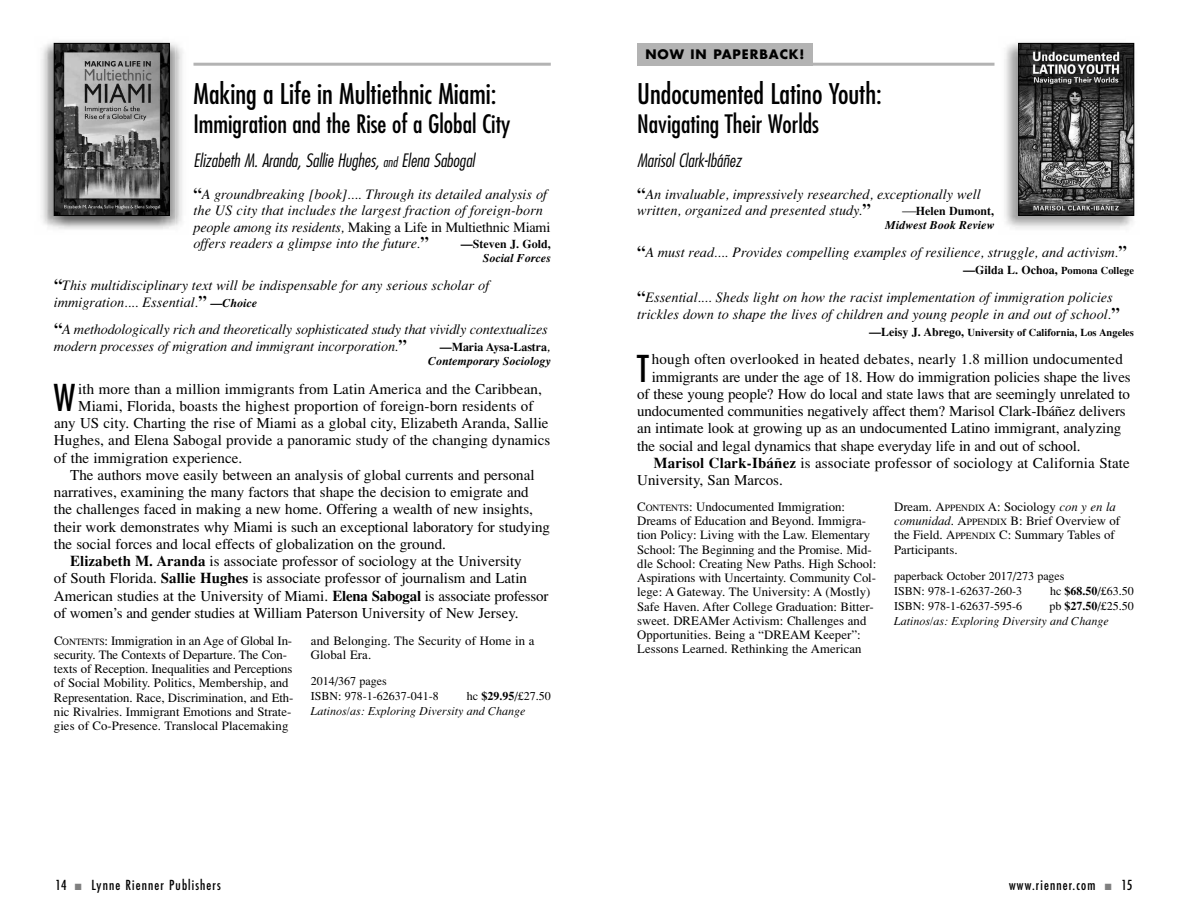
<style>
.page{position:relative;width:1188px;height:918px;background:#fff}
.page>*{position:absolute;margin:0;border:0;box-sizing:border-box;transform-origin:0 0}
.t1{font:condensed 36px "Futura";color:#000}
.t2{font:condensed 27.75px "Futura";color:#000}
.t3{font:condensed 24.75px "Futura";color:#000}
.t4{font:italic 300 condensed 18px "Futura";color:#000}
.t5{font:15px "Times";color:#000}
.t6{font:italic 14.25px/16.5px "Times";color:#000}
.t7{font:condensed 13.5px "Futura";letter-spacing:.08em;color:#000}
.t8{font:12.75px/14.2px "Times";color:#000}
.t9{font:700 12.75px "Futura";letter-spacing:.07em;color:#000}
.t10{font:12px/15px "Times";color:#000}
.t11{font:italic 12px/15px "Times";color:#000}
.t12{font:italic 700 12px/14.2px "Times";color:#000;text-align:right}
.t13{font:700 12px "Times";color:#000}
.t14{font:700 10.5px "Times";color:#000}
.s1{font-size:13.5px}
.s2{font-weight:700;font-style:normal;font-size:16.5px}
.s3{font-style:normal}
.s4{font-weight:700;font-size:12px}
.s5{font-weight:400;font-size:14.25px}
.s6{font-weight:700}
.s7{font-size:9.6px}
.s8{font-weight:700;font-style:normal}
.s9{color:#808080}
.s10{font-size:10.5px}
.s11{font-size:12px}
.s12{font-style:italic}
</style>
<div class="page">
<div style="left:637px;top:43px;width:176px;height:22px;background:#b3b3b3"></div>
<hr style="left:637px;top:63px;width:357px;height:3px;background:#b3b3b3">
<img style="left:1004px;top:42px;width:131px;height:187px">
<img style="left:1020px;top:45px;width:112px;height:169px">
<div style="left:1018px;top:43px;width:116px;height:173px;border:1px solid #000"></div>
<img style="left:41px;top:44px;width:142px;height:182px">
<hr style="left:194px;top:63px;width:357px;height:3px;background:#b3b3b3">
<img style="left:48px;top:41px;width:127px;height:188px">
<svg style="left:56px;top:45px;width:112px;height:169px;background:#6e6e6e"></svg>
<div style="left:54px;top:43px;width:116px;height:173px;border:1px solid #000"></div>
<h2 class="t2" style="left:194px;top:81px;width:305px">Making a Life in Multiethnic Miami:</h2>
<h3 class="t3" style="left:194px;top:112px;width:318px">Immigration and the Rise of a Global City</h3>
<p class="t4" style="left:194px;top:153px;width:283px">Elizabeth M. Aranda, Sallie Hughes, <span class="s1">and</span> Elena Sabogal</p>
<p class="t6" style="left:193px;top:185px;width:358px"><span class="s2">“</span>A groundbreaking [book].... Through its detailed analysis of the US city that includes the largest fraction of foreign-born people among its residents, <span class="s3">Making a Life in Multiethnic Miami </span>offers readers a glimpse into the future.<span class="s2">”</span></p>
<p class="t13" style="left:461px;top:237px;width:91px">—Steven J. Gold,</p>
<p class="t12" style="left:483px;top:251px;width:69px">Social Forces</p>
<p class="t6" style="left:54px;top:277px;width:437px"><span class="s2">“</span>This multidisciplinary text will be indispensable for any serious scholar of immigration.... Essential.<span class="s2">”</span> <span class="s4">—Choice</span></p>
<p class="t6" style="left:54px;top:321px;width:495px"><span class="s2">“</span>A methodologically rich and theoretically sophisticated study that vividly contextualizes modern processes of migration and immigrant incorporation.<span class="s2">”</span></p>
<p class="t12" style="left:428px;top:340px;width:124px"><span class="s3">—Maria Aysa-Lastra</span><span class="s5">,<br></span>Contemporary Sociology</p>
<h1 class="t1" style="left:54px;top:381px;width:23px">W</h1>
<p class="t5" style="left:78px;top:380px;width:465px">ith more than a million immigrants from Latin America and the Caribbean,</p>
<p class="t5" style="left:78px;top:397px;width:457px">Miami, Florida, boasts the highest proportion of foreign-born residents of</p>
<p class="t5" style="left:54px;top:414px;width:496px">any US city. Charting the rise of Miami as a global city, Elizabeth Aranda, Sallie</p>
<p class="t5" style="left:54px;top:431px;width:498px">Hughes, and Elena Sabogal provide a panoramic study of the changing dynamics</p>
<p class="t5" style="left:54px;top:449px;width:190px">of the immigration experience.</p>
<p class="t5" style="left:70px;top:466px;width:466px">The authors move easily between an analysis of global currents and personal</p>
<p class="t5" style="left:54px;top:483px;width:476px">narratives, examining the many factors that shape the decision to emigrate and</p>
<p class="t5" style="left:54px;top:500px;width:480px">the challenges faced in making a new home. Offering a wealth of new insights,</p>
<p class="t5" style="left:54px;top:518px;width:498px">their work demonstrates why Miami is such an exceptional laboratory for studying</p>
<p class="t5" style="left:54px;top:535px;width:394px">the social forces and local effects of globalization on the ground.</p>
<p class="t5" style="left:70px;top:552px;width:453px"><span class="s6">Elizabeth M. Aranda</span> is associate professor of sociology at the University</p>
<p class="t5" style="left:54px;top:569px;width:475px">of South Florida. <span class="s6">Sallie Hughes</span> is associate professor of journalism and Latin</p>
<p class="t5" style="left:54px;top:587px;width:496px">American studies at the University of Miami. <span class="s6">Elena Sabogal</span> is associate professor</p>
<p class="t5" style="left:54px;top:604px;width:466px">of women’s and gender studies at William Paterson University of New Jersey.</p>
<p class="t8" style="left:54px;top:633px;width:241px">C<span class="s7">ONTENTS</span>: Immigration in an Age of Global In&shy;security. The Contexts of Departure. The Con&shy;texts of Reception. Inequalities and Perceptions of Social Mobility. Politics, Membership, and Representation. Race, Discrimination, and Eth&shy;nic Rivalries. Immigrant Emotions and Strate&shy;gies of Co-Presence. Translocal Placemaking</p>
<p class="t8" style="left:311px;top:633px;width:225px">and Belonging. The Security of Home in a<br>Global Era.</p>
<p class="t10" style="left:311px;top:674px;width:129px">2014/367 pages<br>ISBN: 978-1-62637-041-8</p>
<p class="t11" style="left:311px;top:689px;width:241px;text-indent:156px"><span class="s3">hc</span> <span class="s8">$29.95</span><span class="s3">/£27.50<br></span>Latinos/as: Exploring Diversity and Change</p>
<p class="t7" style="left:56px;top:879px;width:167px">14 <span class="s9">■</span> Lynne Rienner Publishers</p>
<p class="t9" style="left:646px;top:48px;width:160px">NOW IN PAPERBACK!</p>
<h2 class="t2" style="left:637px;top:81px;width:246px">Undocumented Latino Youth:</h2>
<h3 class="t3" style="left:637px;top:112px;width:183px">Navigating Their Worlds</h3>
<p class="t4" style="left:637px;top:153px;width:106px">Marisol Clark-Ibáñez</p>
<p class="t6" style="left:637px;top:185px;width:345px"><span class="s2">“</span>An invaluable, impressively researched, exceptionally well written, organized and presented study.<span class="s2">”</span></p>
<p class="t12" style="left:885px;top:204px;width:111px"><span class="s5">—</span><span class="s3">Helen Dumont,<br></span>Midwest Book Review</p>
<p class="t6" style="left:637px;top:244px;width:491px"><span class="s2">“</span>A must read.... Provides compelling examples of resilience, struggle, and activism.<span class="s2">”</span></p>
<p class="t13" style="left:963px;top:263px;width:172px">—Gilda L. Ochoa, <span class="s10">Pomona College</span></p>
<p class="t6" style="left:637px;top:289px;width:484px"><span class="s2">“</span>Essential.... Sheds light on how the racist implementation of immigration policies trickles down to shape the lives of children and young people in and out of school.<span class="s2">”</span></p>
<p class="t14" style="left:869px;top:326px;width:266px"><span class="s11">—Leisy J. Abrego,</span> University of California, Los Angeles</p>
<h1 class="t1" style="left:637px;top:352px;width:13px">T</h1>
<p class="t5" style="left:652px;top:350px;width:473px">hough often overlooked in heated debates, nearly 1.8 million undocumented</p>
<p class="t5" style="left:652px;top:368px;width:480px">immigrants are under the age of 18. How do immigration policies shape the lives</p>
<p class="t5" style="left:637px;top:385px;width:494px">of these young people? How do local and state laws that are seemingly unrelated to</p>
<p class="t5" style="left:637px;top:402px;width:490px">undocumented communities negatively affect them? Marisol Clark-Ibáñez delivers</p>
<p class="t5" style="left:637px;top:419px;width:486px">an intimate look at growing up as an undocumented Latino immigrant, analyzing</p>
<p class="t5" style="left:637px;top:437px;width:445px">the social and legal dynamics that shape everyday life in and out of school.</p>
<p class="t5" style="left:653px;top:454px;width:478px"><span class="s6">Marisol Clark-Ibáñez</span> is associate professor of sociology at California State</p>
<p class="t5" style="left:637px;top:471px;width:147px">University, San Marcos.</p>
<p class="t8" style="left:637px;top:499px;width:241px">C<span class="s7">ONTENTS</span>: Undocumented Immigration:<br>Dreams of Education and Beyond. Immigra&shy;tion Policy: Living with the Law. Elementary School: The Beginning and the Promise. Mid&shy;dle School: Creating New Paths. High School:<br>Aspirations with Uncertainty. Community Col&shy;lege: A Gateway. The University: A (Mostly)<br>Safe Haven. After College Graduation: Bitter&shy;sweet. DREAMer Activism: Challenges and Opportunities. Being a “DREAM Keeper”:<br>Lessons Learned. Rethinking the American</p>
<p class="t8" style="left:894px;top:499px;width:228px">Dream. A<span class="s7">PPENDIX</span> A: Sociology <span class="s12">con y en la comunidad</span>. A<span class="s7">PPENDIX</span> B: Brief Overview of the Field. A<span class="s7">PPENDIX</span> C: Summary Tables of Participants.</p>
<p class="t10" style="left:894px;top:568px;width:172px">paperback October 2017/273 pages<br>ISBN: 978-1-62637-260-3</p>
<p class="t10" style="left:1050px;top:583px;width:85px">hc <span class="s6">$68.50</span>/£63.50</p>
<p class="t11" style="left:894px;top:598px;width:241px;text-indent:155px"><span class="s3">pb</span> <span class="s8">$27.50</span><span class="s3">/£25.50<br></span>Latinos/as: Exploring Diversity and Change</p>
<p class="t10" style="left:894px;top:598px;width:129px">ISBN: 978-1-62637-595-6</p>
<p class="t7" style="left:1009px;top:879px;width:125px">www.rienner.com <span class="s9">■</span> 15</p>
</div>
